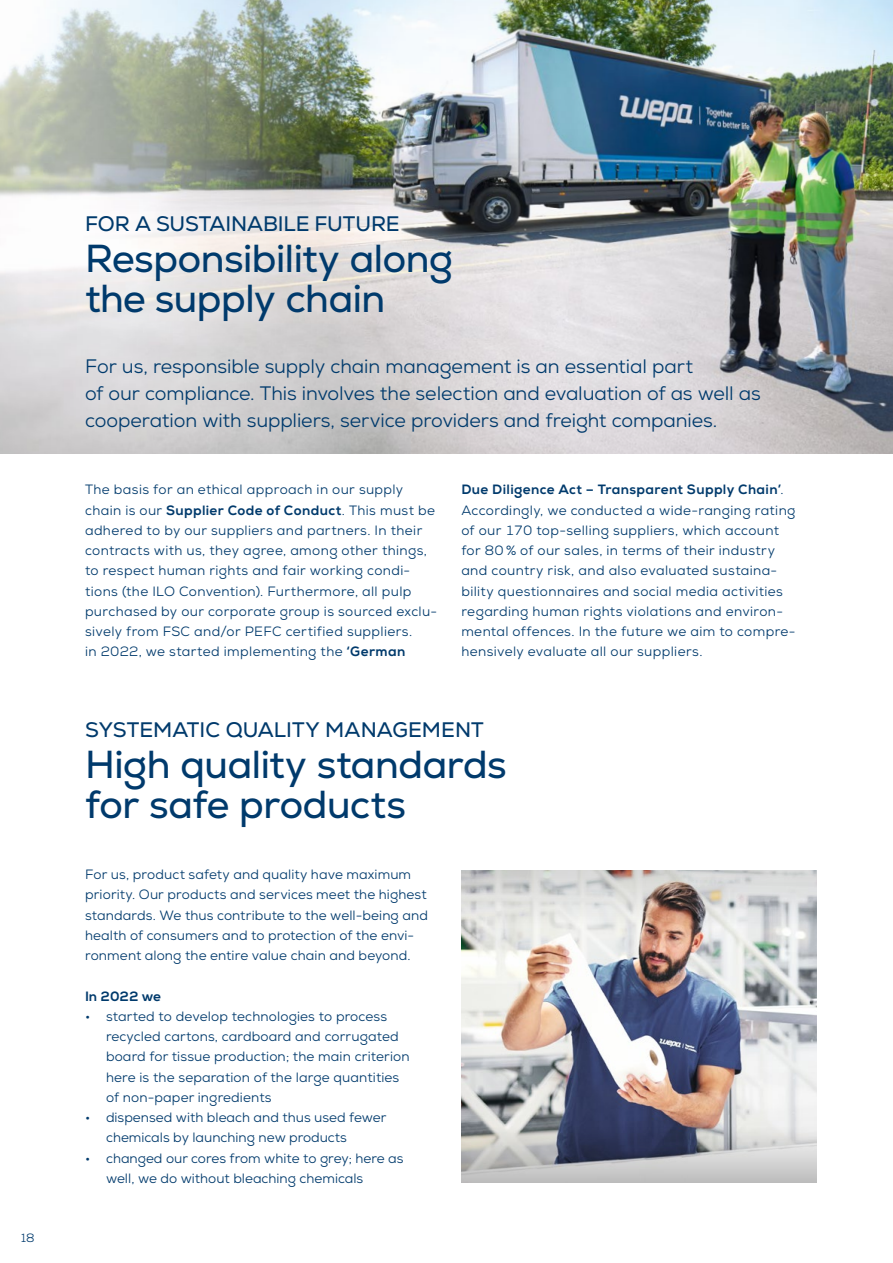
<style>
.page{position:relative;width:893px;height:1263px;background:#fff}
.page>*{position:absolute;margin:0;border:0;box-sizing:border-box;transform-origin:0 0}
.t1{font:39px/40.5px "Nexa";letter-spacing:-.01em;color:#003a6c}
.t2{font:21px "Nexa";letter-spacing:-.005em;color:#003a6c}
.t3{font:19.5px/27px "Nexa";letter-spacing:-.005em;color:#003a6c}
.t4{font:13.5px/20.2px "Nexa";letter-spacing:.015em;color:#003a6c}
.t5{font:800 13.5px "Nexa";color:#003a6c}
.t6{font:12px "Nexa";color:#003a6c}
.s1{font-weight:800}
</style>
<div class="page">
<img style="left:0;top:0;width:893px;height:454px">
<img style="left:461px;top:959px;width:355px;height:135px">
<svg style="left:461px;top:1094px;width:355px;height:89px;background:#a3a2a8"></svg>
<img style="left:461px;top:870px;width:355px;height:89px">
<svg style="left:60px;top:334px;width:724px;height:120px;background:#d1ced0"></svg>
<svg style="left:60px;top:189px;width:418px;height:157px"></svg>
<p class="t6" style="left:21px;top:1230px;width:15px">18</p>
<h2 class="t2" style="left:85px;top:211px;width:316px">FOR A SUSTAINABILE FUTURE</h2>
<h1 class="t1" style="left:85px;top:238px;width:369px">Responsibility along the supply chain</h1>
<h3 class="t3" style="left:85px;top:353px;width:677px">For us, responsible supply chain management is an essential part<br>of our compliance. This involves the selection and evaluation of as well as cooperation with suppliers, service providers and freight companies.</h3>
<p class="t4" style="left:85px;top:480px;width:354px">The basis for an ethical approach in our supply chain is our <span class="s1">Supplier Code of Conduct</span>. This must be adhered to by our suppliers and partners. In their contracts with us, they agree, among other things, to respect human rights and fair working condi&shy;tions (the ILO Convention). Furthermore, all pulp purchased by our corporate group is sourced exclu&shy;sively from FSC and/or PEFC certified suppliers.<br>in 2022, we started implementing the <span class="s1">‘German</span></p>
<p class="t4" style="left:461px;top:480px;width:336px"><span class="s1">Due Diligence Act – Transparent Supply Chain’</span>.<br>Accordingly, we conducted a wide-ranging rating of our 170 top-selling suppliers, which account for 80 % of our sales, in terms of their industry and country risk, and also evaluated sustaina&shy;bility questionnaires and social media activities regarding human rights violations and environ&shy;mental offences. In the future we aim to compre&shy;hensively evaluate all our suppliers.</p>
<h2 class="t2" style="left:85px;top:717px;width:400px">SYSTEMATIC QUALITY MANAGEMENT</h2>
<h1 class="t1" style="left:85px;top:744px;width:423px">High quality standards for safe products</h1>
<p class="t4" style="left:85px;top:864px;width:344px">For us, product safety and quality have maximum priority. Our products and services meet the highest standards. We thus contribute to the well-being and health of consumers and to protection of the envi&shy;ronment along the entire value chain and beyond.</p>
<p class="t5" style="left:85px;top:988px;width:78px">In 2022 we</p>
<p class="t4" style="left:106px;top:1006px;width:305px;text-indent:-21px">• started to develop technologies to process recycled cartons, cardboard and corrugated board for tissue production; the main criterion here is the separation of the large quantities of non-paper ingredients</p>
<p class="t4" style="left:106px;top:1107px;width:282px;text-indent:-21px">• dispensed with bleach and thus used fewer chemicals by launching new products</p>
<p class="t4" style="left:106px;top:1148px;width:299px;text-indent:-21px">• changed our cores from white to grey; here as well, we do without bleaching chemicals</p>
</div>
